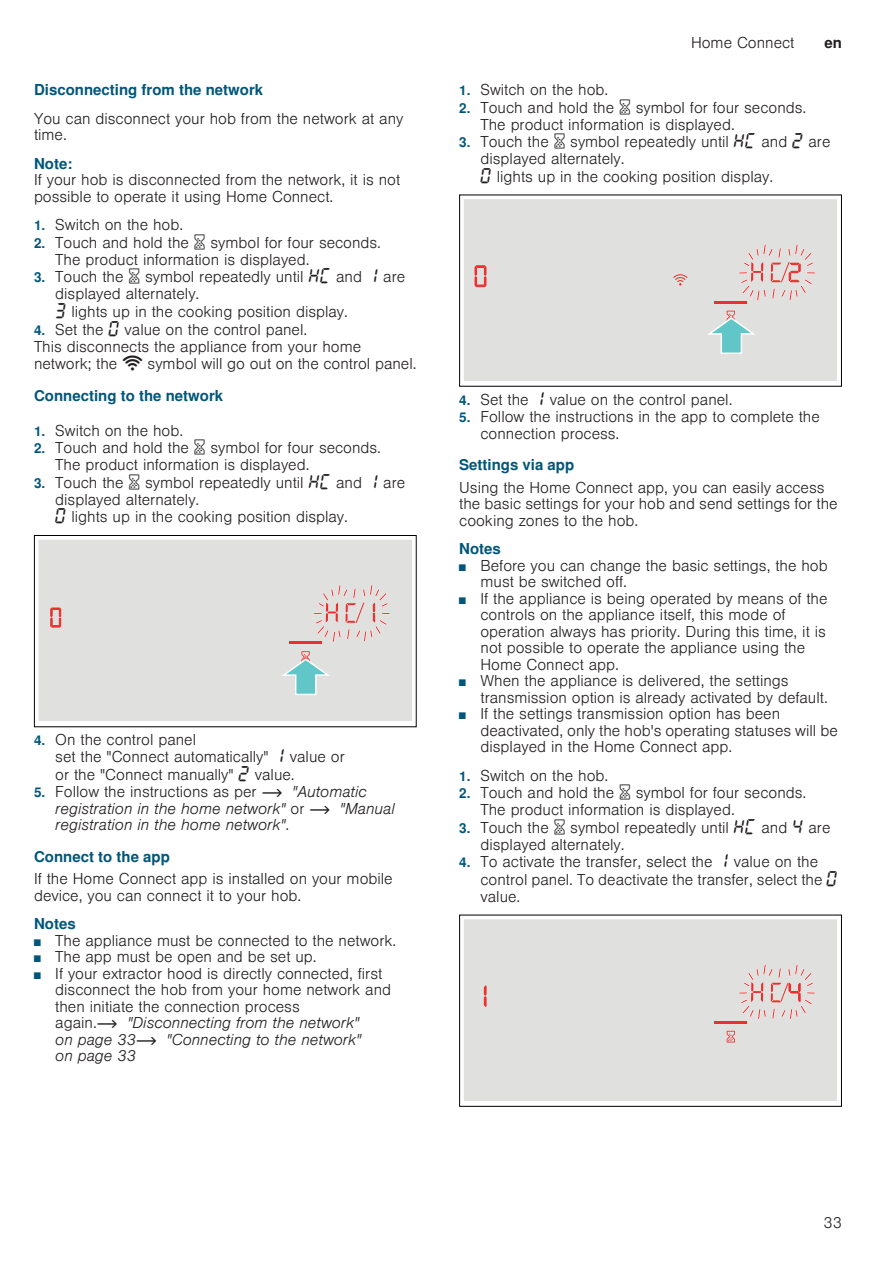
<style>
.page{position:relative;width:893px;height:1263px;background:#fff}
.page>*{position:absolute;margin:0;border:0;box-sizing:border-box;transform-origin:0 0}
.t1{font:300 15px/16.5px "Nimbus San L";color:#231f20}
.t2{font:italic 300 15px/16.5px "Nimbus San L";color:#231f20}
.t3{font:700 15px "Nimbus San L";color:#00567a}
.t4{font:700 15px "Nimbus San L";color:#231f20}
.s1{font-weight:700;font-size:13.5px;color:#00567a}
.s2{font-family:"BSH Symb PH3";font-weight:400;font-size:16.5px}
.s3{font-family:"BSH Symb All";font-weight:400;font-size:16.5px}
.s4{font-weight:700;font-style:normal;font-size:13.5px;color:#00567a}
.s5{font-style:normal}
.s6{font-family:"BSH Symb PH1";font-weight:400;font-style:normal}
.s7{font-size:9px;color:#00567a}
.s8{font-family:"BSH Symb PH1";font-weight:400}
.s9{font-style:italic}
</style>
<div class="page">
<div style="left:38px;top:540px;width:374px;height:181px;background:#e0e1df"></div>
<div style="left:34px;top:535px;width:383px;height:192px;border:1px solid #000001"></div>
<hr style="left:289px;top:642px;width:33px;height:2px;background:#ee2d2d">
<svg style="left:50px;top:607px;width:12px;height:21px"></svg>
<svg style="left:302px;top:584px;width:88px;height:59px;background:#e2d2d1"></svg>
<svg style="left:282px;top:651px;width:50px;height:45px;background:#bed9d8"></svg>
<div style="left:464px;top:199px;width:373px;height:182px;background:#e0e1df"></div>
<div style="left:459px;top:195px;width:383px;height:192px;border:1px solid #000001"></div>
<hr style="left:714px;top:301px;width:33px;height:2px;background:#ee2d2d">
<svg style="left:474px;top:265px;width:13px;height:22px"></svg>
<svg style="left:728px;top:243px;width:87px;height:59px;background:#e2d1cf"></svg>
<svg style="left:707px;top:311px;width:51px;height:44px;background:#bedad9"></svg>
<svg style="left:673px;top:274px;width:15px;height:11px"></svg>
<div style="left:464px;top:919px;width:373px;height:182px;background:#e0e1df"></div>
<div style="left:459px;top:915px;width:383px;height:192px;border:1px solid #000001"></div>
<hr style="left:714px;top:1021px;width:33px;height:2px;background:#ee2d2d">
<svg style="left:727px;top:1031px;width:8px;height:11px"></svg>
<svg style="left:483px;top:984px;width:4px;height:24px"></svg>
<svg style="left:728px;top:963px;width:87px;height:57px;background:#e2d2d0"></svg>
<p class="t3" style="left:34px;top:81px;width:231px">Disconnecting from the network</p>
<p class="t1" style="left:34px;top:110px;width:371px">You can disconnect your hob from the network at any time.</p>
<p class="t3" style="left:34px;top:154px;width:40px">Note:</p>
<p class="t1" style="left:34px;top:172px;width:368px">If your hob is disconnected from the network, it is not possible to operate it using Home Connect.</p>
<p class="t1" style="left:34px;top:217px;width:151px"><span class="s1">1.</span> Switch on the hob.</p>
<p class="t1" style="left:55px;top:234px;width:327px;line-height:17px;text-indent:-21px"><span class="s1">2.</span> Touch and hold the <span class="s2">t</span> symbol for four seconds.<br>The product information is displayed.</p>
<p class="t1" style="left:55px;top:268px;width:351px;line-height:17.2px;text-indent:-21px"><span class="s1">3.</span> Touch the <span class="s2">t</span> symbol repeatedly until <span class="s3">•’</span> and <span class="s3">‚</span> are displayed alternately.<br><span class="s3">„</span> lights up in the cooking position display.</p>
<p class="t1" style="left:34px;top:321px;width:384px;line-height:17.2px"><span class="s1">4.</span> Set the <span class="s3">‹</span> value on the control panel.<br>This disconnects the appliance from your home network; the <span class="s2">D</span> symbol will go out on the control panel.</p>
<p class="t3" style="left:34px;top:387px;width:191px">Connecting to the network</p>
<p class="t1" style="left:34px;top:422px;width:151px"><span class="s1">1.</span> Switch on the hob.</p>
<p class="t1" style="left:55px;top:440px;width:327px;line-height:17px;text-indent:-21px"><span class="s1">2.</span> Touch and hold the <span class="s2">t</span> symbol for four seconds.<br>The product information is displayed.</p>
<p class="t1" style="left:55px;top:474px;width:351px;line-height:17.2px;text-indent:-21px"><span class="s1">3.</span> Touch the <span class="s2">t</span> symbol repeatedly until <span class="s3">•’</span> and <span class="s3">‚</span> are displayed alternately.<br><span class="s3">‹</span> lights up in the cooking position display.</p>
<p class="t1" style="left:55px;top:731px;width:291px;line-height:17.7px;text-indent:-21px"><span class="s1">4.</span> On the control panel<br>set the "Connect automatically" <span class="s3">‚</span> value or or the "Connect manually" <span class="s3">ƒ</span> value.</p>
<p class="t2" style="left:55px;top:784px;width:341px;text-indent:-21px"><span class="s4">5.</span> <span class="s5">Follow the instructions as per</span> <span class="s6">~</span> "Automatic registration in the home network" <span class="s5">or</span> <span class="s6">~</span> "Manual registration in the home network"<span class="s5">.</span></p>
<p class="t3" style="left:34px;top:847px;width:137px">Connect to the app</p>
<p class="t1" style="left:34px;top:871px;width:360px">If the Home Connect app is installed on your mobile device, you can connect it to your hob.</p>
<p class="t3" style="left:34px;top:915px;width:43px">Notes</p>
<p class="t1" style="left:34px;top:932px;width:364px"><span class="s7">■</span> The appliance must be connected to the network.</p>
<p class="t1" style="left:34px;top:949px;width:284px"><span class="s7">■</span> The app must be open and be set up.</p>
<p class="t1" style="left:55px;top:965px;width:337px;text-indent:-21px"><span class="s7">■</span> If your extractor hood is directly connected, first disconnect the hob from your home network and then initiate the connection process<br>again.<span class="s8">~</span> <span class="s9">"Disconnecting from the network"<br>on page 33</span><span class="s8">~</span> <span class="s9">"Connecting to the network"<br>on page 33</span></p>
<p class="t1" style="left:691px;top:35px;width:105px">Home Connect</p>
<p class="t4" style="left:824px;top:34px;width:19px">en</p>
<p class="t1" style="left:459px;top:82px;width:151px"><span class="s1">1.</span> Switch on the hob.</p>
<p class="t1" style="left:480px;top:99px;width:327px;line-height:17px;text-indent:-21px"><span class="s1">2.</span> Touch and hold the <span class="s2">t</span> symbol for four seconds.<br>The product information is displayed.</p>
<p class="t1" style="left:480px;top:133px;width:351px;line-height:17.2px;text-indent:-21px"><span class="s1">3.</span> Touch the <span class="s2">t</span> symbol repeatedly until <span class="s3">•’</span> and <span class="s3">ƒ</span> are displayed alternately.<br><span class="s3">‹</span> lights up in the cooking position display.</p>
<p class="t1" style="left:459px;top:392px;width:275px"><span class="s1">4.</span> Set the <span class="s3">‚</span> value on the control panel.</p>
<p class="t1" style="left:480px;top:409px;width:341px;text-indent:-21px"><span class="s1">5.</span> Follow the instructions in the app to complete the connection process.</p>
<p class="t3" style="left:459px;top:456px;width:117px">Settings via app</p>
<p class="t1" style="left:459px;top:479px;width:380px">Using the Home Connect app, you can easily access the basic settings for your hob and send settings for the cooking zones to the hob.</p>
<p class="t3" style="left:459px;top:540px;width:43px">Notes</p>
<p class="t1" style="left:480px;top:557px;width:349px;text-indent:-21px"><span class="s7">■</span> Before you can change the basic settings, the hob must be switched off.</p>
<p class="t1" style="left:480px;top:590px;width:349px;text-indent:-21px"><span class="s7">■</span> If the appliance is being operated by means of the controls on the appliance itself, this mode of operation always has priority. During this time, it is not possible to operate the appliance using the Home Connect app.</p>
<p class="t1" style="left:480px;top:673px;width:349px;text-indent:-21px"><span class="s7">■</span> When the appliance is delivered, the settings transmission option is already activated by default.</p>
<p class="t1" style="left:480px;top:706px;width:359px;text-indent:-21px"><span class="s7">■</span> If the settings transmission option has been deactivated, only the hob's operating statuses will be displayed in the Home Connect app.</p>
<p class="t1" style="left:459px;top:767px;width:151px"><span class="s1">1.</span> Switch on the hob.</p>
<p class="t1" style="left:480px;top:785px;width:327px;line-height:17px;text-indent:-21px"><span class="s1">2.</span> Touch and hold the <span class="s2">t</span> symbol for four seconds.<br>The product information is displayed.</p>
<p class="t1" style="left:480px;top:819px;width:351px;line-height:17px;text-indent:-21px"><span class="s1">3.</span> Touch the <span class="s2">t</span> symbol repeatedly until <span class="s3">•’</span> and <span class="s3">…</span> are displayed alternately.</p>
<p class="t1" style="left:480px;top:853px;width:359px;line-height:17.5px;text-indent:-21px"><span class="s1">4.</span> To activate the transfer, select the <span class="s3">‚</span> value on the control panel. To deactivate the transfer, select the <span class="s3">‹ </span>value.</p>
<p class="t1" style="left:824px;top:1215px;width:20px">33</p>
</div>
